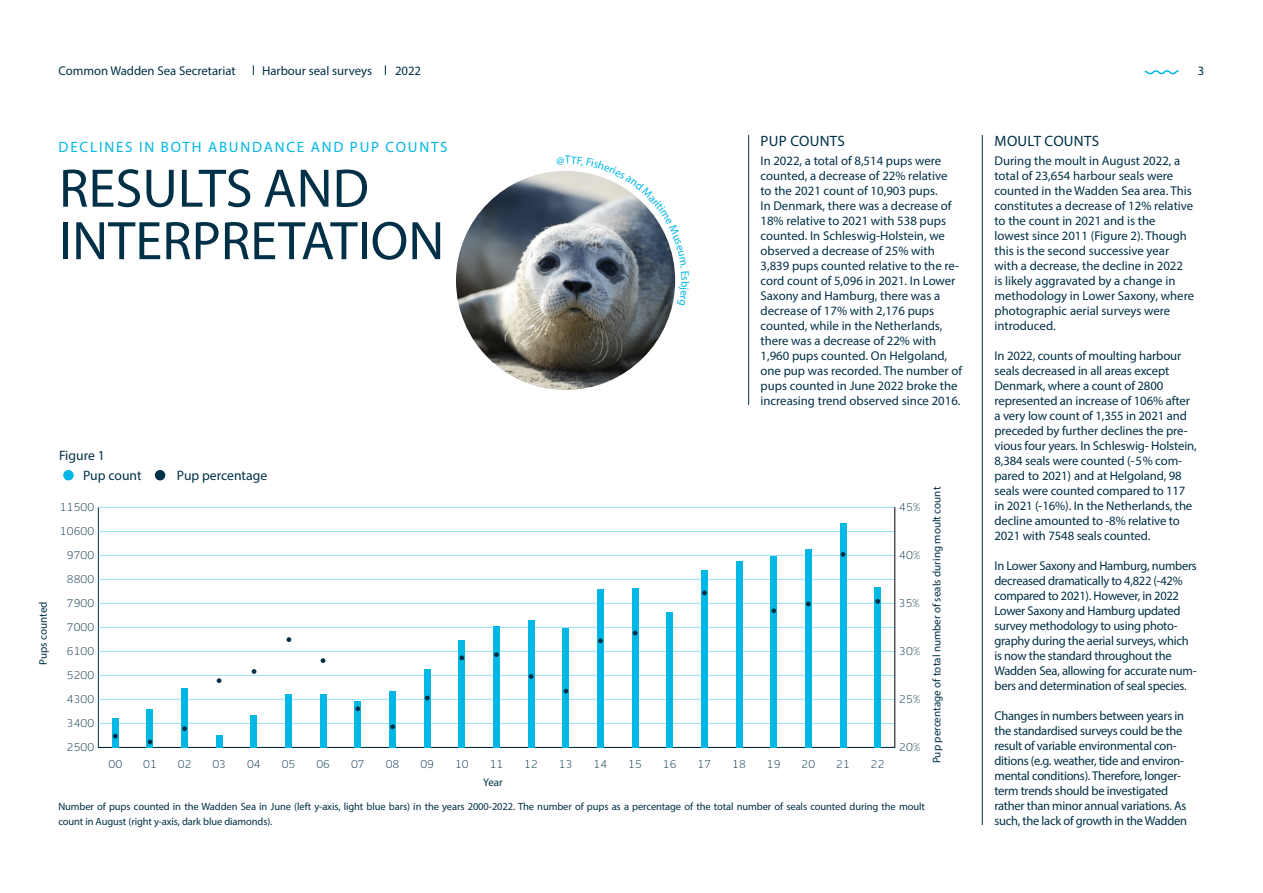
<style>
.page{position:relative;width:1263px;height:893px;background:#fff}
.page>*{position:absolute;margin:0;border:0;box-sizing:border-box;transform-origin:0 0}
.t1{font:54.75px/52.5px "Myriad Pro";color:#003047}
.t2{font:15px "Myriad Pro";letter-spacing:.12em;color:#00b7e5}
.t3{font:15px "Myriad Pro";letter-spacing:.02em;color:#003047}
.t4{font:13.65px "Myriad Pro";color:#003047}
.t5{font:12.75px/15px "Myriad Pro";letter-spacing:-.01em;color:#003047}
.t6{font:300 11.4px "Houschka Pro";color:#003047}
.t7{font:11.1px "Myriad Pro";color:#003047}
.t8{font:10.5px/15px "Myriad Pro";letter-spacing:-.01em;color:#003047}
</style>
<div class="page">
<svg style="left:1144px;top:70px;width:35px;height:5px"></svg>
<img style="left:456px;top:171px;width:219px;height:219px;border-radius:110px">
<hr style="left:98px;top:507px;width:1px;height:241px;background:#003047">
<hr style="left:99px;top:747px;width:796px;height:1px;background:#003047">
<hr style="left:99px;top:723px;width:796px;height:1px;background:#99e2f5">
<hr style="left:99px;top:699px;width:796px;height:1px;background:#99e2f5">
<hr style="left:99px;top:675px;width:796px;height:1px;background:#99e2f5">
<hr style="left:99px;top:651px;width:796px;height:1px;background:#99e2f5">
<hr style="left:99px;top:627px;width:796px;height:1px;background:#99e2f5">
<hr style="left:99px;top:603px;width:796px;height:1px;background:#99e2f5">
<hr style="left:99px;top:579px;width:796px;height:1px;background:#99e2f5">
<hr style="left:99px;top:555px;width:796px;height:1px;background:#99e2f5">
<hr style="left:99px;top:531px;width:796px;height:1px;background:#99e2f5">
<hr style="left:99px;top:507px;width:796px;height:1px;background:#99e2f5">
<div style="left:112px;top:718px;width:7px;height:29px;background:#00b7e5"></div>
<div style="left:146px;top:709px;width:7px;height:38px;background:#00b7e5"></div>
<div style="left:181px;top:688px;width:7px;height:59px;background:#00b7e5"></div>
<div style="left:216px;top:735px;width:7px;height:12px;background:#00b7e5"></div>
<div style="left:250px;top:715px;width:7px;height:32px;background:#00b7e5"></div>
<div style="left:285px;top:694px;width:7px;height:53px;background:#00b7e5"></div>
<div style="left:320px;top:694px;width:7px;height:53px;background:#00b7e5"></div>
<div style="left:354px;top:701px;width:7px;height:46px;background:#00b7e5"></div>
<div style="left:389px;top:691px;width:7px;height:56px;background:#00b7e5"></div>
<div style="left:424px;top:669px;width:7px;height:78px;background:#00b7e5"></div>
<div style="left:458px;top:640px;width:7px;height:107px;background:#00b7e5"></div>
<div style="left:493px;top:626px;width:7px;height:121px;background:#00b7e5"></div>
<div style="left:528px;top:620px;width:7px;height:127px;background:#00b7e5"></div>
<div style="left:562px;top:628px;width:7px;height:119px;background:#00b7e5"></div>
<div style="left:597px;top:589px;width:7px;height:158px;background:#00b7e5"></div>
<div style="left:632px;top:588px;width:7px;height:159px;background:#00b7e5"></div>
<div style="left:666px;top:612px;width:7px;height:135px;background:#00b7e5"></div>
<div style="left:701px;top:570px;width:7px;height:177px;background:#00b7e5"></div>
<div style="left:736px;top:561px;width:6px;height:186px;background:#00b7e5"></div>
<div style="left:770px;top:556px;width:7px;height:191px;background:#00b7e5"></div>
<div style="left:805px;top:549px;width:7px;height:198px;background:#00b7e5"></div>
<div style="left:839px;top:523px;width:7px;height:224px;background:#00b7e5"></div>
<div style="left:874px;top:587px;width:7px;height:160px;background:#00b7e5"></div>
<hr style="left:894px;top:507px;width:1px;height:241px;background:#000">
<svg style="left:113px;top:734px;width:5px;height:4px"></svg>
<svg style="left:182px;top:726px;width:5px;height:5px"></svg>
<svg style="left:390px;top:724px;width:5px;height:5px"></svg>
<svg style="left:425px;top:696px;width:5px;height:4px"></svg>
<svg style="left:563px;top:689px;width:5px;height:4px"></svg>
<svg style="left:148px;top:739px;width:4px;height:5px"></svg>
<svg style="left:217px;top:678px;width:4px;height:5px"></svg>
<svg style="left:529px;top:674px;width:4px;height:5px"></svg>
<svg style="left:252px;top:669px;width:4px;height:5px"></svg>
<svg style="left:286px;top:637px;width:5px;height:5px"></svg>
<svg style="left:598px;top:638px;width:5px;height:5px"></svg>
<svg style="left:633px;top:631px;width:4px;height:4px"></svg>
<svg style="left:771px;top:608px;width:5px;height:5px"></svg>
<svg style="left:806px;top:602px;width:5px;height:4px"></svg>
<svg style="left:875px;top:599px;width:5px;height:5px"></svg>
<svg style="left:841px;top:552px;width:4px;height:5px"></svg>
<svg style="left:702px;top:590px;width:5px;height:5px"></svg>
<svg style="left:321px;top:658px;width:4px;height:5px"></svg>
<svg style="left:459px;top:655px;width:5px;height:5px"></svg>
<svg style="left:494px;top:652px;width:5px;height:5px"></svg>
<svg style="left:355px;top:706px;width:5px;height:5px"></svg>
<div style="left:63px;top:470px;width:11px;height:10px;background:#00b7e5;border-radius:50%"></div>
<div style="left:155px;top:470px;width:10px;height:10px;background:#003047;border-radius:50%"></div>
<hr style="left:748px;top:135px;width:1px;height:270px;background:#003047">
<hr style="left:982px;top:135px;width:1px;height:690px;background:#003047">
<svg style="left:557px;top:171px;width:119px;height:134px"></svg>
<p class="t5" style="left:58px;top:63px;width:179px">Common Wadden Sea Secretariat</p>
<p class="t5" style="left:262px;top:63px;width:112px">Harbour seal surveys</p>
<p class="t5" style="left:395px;top:63px;width:28px">2022</p>
<p class="t5" style="left:1198px;top:63px;width:8px">3</p>
<p class="t2" style="left:59px;top:138px;width:390px">DECLINES IN BOTH ABUNDANCE AND PUP COUNTS</p>
<p class="t1" style="left:59px;top:161px;width:387px">RESULTS AND<br>INTERPRETATION</p>
<p class="t3" style="left:761px;top:132px;width:86px">PUP COUNTS</p>
<p class="t5" style="left:760px;top:153px;width:203px">In 2022, a total of 8,514 pups were counted, a decrease of 22% relative<br>to the 2021 count of 10,903 pups.<br>In Denmark, there was a decrease of 18% relative to 2021 with 538 pups counted. In Schleswig-Holstein, we observed a decrease of 25% with 3,839 pups counted relative to the re&shy;cord count of 5,096 in 2021. In Lower Saxony and Hamburg, there was a decrease of 17% with 2,176 pups counted, while in the Netherlands, there was a decrease of 22% with 1,960 pups counted. On Helgoland, one pup was recorded. The number of pups counted in June 2022 broke the increasing trend observed since 2016.</p>
<p class="t7" style="left:36px;top:665px;width:65px;rotate:-90deg">Pups counted</p>
<p class="t4" style="left:59px;top:447px;width:47px">Figure 1</p>
<p class="t4" style="left:83px;top:467px;width:60px">Pup count</p>
<p class="t4" style="left:177px;top:467px;width:92px">Pup percentage</p>
<p class="t6" style="left:60px;top:499px;width:36px">11500</p>
<p class="t6" style="left:60px;top:523px;width:36px">10600</p>
<p class="t6" style="left:67px;top:547px;width:29px">9700</p>
<p class="t6" style="left:67px;top:571px;width:29px">8800</p>
<p class="t6" style="left:67px;top:595px;width:29px">7900</p>
<p class="t6" style="left:67px;top:619px;width:29px">7000</p>
<p class="t6" style="left:67px;top:643px;width:29px">6100</p>
<p class="t6" style="left:67px;top:667px;width:29px">5200</p>
<p class="t6" style="left:67px;top:691px;width:29px">4300</p>
<p class="t6" style="left:67px;top:715px;width:29px">3400</p>
<p class="t6" style="left:67px;top:739px;width:29px">2500</p>
<p class="t6" style="left:108px;top:757px;width:15px">00</p>
<p class="t6" style="left:143px;top:757px;width:15px">01</p>
<p class="t6" style="left:178px;top:757px;width:15px">02</p>
<p class="t6" style="left:212px;top:757px;width:15px">03</p>
<p class="t6" style="left:247px;top:757px;width:15px">04</p>
<p class="t6" style="left:282px;top:757px;width:15px">05</p>
<p class="t6" style="left:316px;top:757px;width:15px">06</p>
<p class="t6" style="left:351px;top:757px;width:15px">07</p>
<p class="t6" style="left:386px;top:757px;width:15px">08</p>
<p class="t6" style="left:420px;top:757px;width:15px">09</p>
<p class="t6" style="left:455px;top:757px;width:15px">10</p>
<p class="t6" style="left:490px;top:757px;width:15px">11</p>
<p class="t6" style="left:524px;top:757px;width:15px">12</p>
<p class="t6" style="left:559px;top:757px;width:15px">13</p>
<p class="t6" style="left:594px;top:757px;width:15px">14</p>
<p class="t6" style="left:628px;top:757px;width:15px">15</p>
<p class="t6" style="left:663px;top:757px;width:15px">16</p>
<p class="t6" style="left:698px;top:757px;width:15px">17</p>
<p class="t6" style="left:732px;top:757px;width:15px">18</p>
<p class="t6" style="left:767px;top:757px;width:15px">19</p>
<p class="t6" style="left:801px;top:757px;width:15px">20</p>
<p class="t6" style="left:836px;top:757px;width:15px">21</p>
<p class="t6" style="left:871px;top:757px;width:15px">22</p>
<p class="t7" style="left:483px;top:775px;width:21px">Year</p>
<p class="t6" style="left:899px;top:499px;width:22px">45%</p>
<p class="t6" style="left:899px;top:548px;width:22px">40%</p>
<p class="t6" style="left:899px;top:596px;width:22px">35%</p>
<p class="t6" style="left:899px;top:643px;width:22px">30%</p>
<p class="t6" style="left:899px;top:692px;width:22px">25%</p>
<p class="t6" style="left:899px;top:739px;width:22px">20%</p>
<p class="t7" style="left:930px;top:763px;width:278px;rotate:-90deg">Pup percentage of total number of seals during moult count</p>
<p class="t8" style="left:58px;top:799px;width:868px">Number of pups counted in the Wadden Sea in June (left y-axis, light blue bars) in the years 2000-2022. The number of pups as a percentage of the total number of seals counted during the moult count in August (right y-axis, dark blue diamonds).</p>
<p class="t3" style="left:995px;top:132px;width:106px">MOULT COUNTS</p>
<p class="t5" style="left:994px;top:153px;width:201px">During the moult in August 2022, a total of 23,654 harbour seals were counted in the Wadden Sea area. This constitutes a decrease of 12% relative to the count in 2021 and is the<br>lowest since 2011 (Figure 2). Though this is the second successive year with a decrease, the decline in 2022 is likely aggravated by a change in methodology in Lower Saxony, where photographic aerial surveys were introduced.</p>
<p class="t5" style="left:994px;top:348px;width:204px">In 2022, counts of moulting harbour seals decreased in all areas except Denmark, where a count of 2800 represented an increase of 106% after a very low count of 1,355 in 2021 and preceded by further declines the pre&shy;vious four years. In Schleswig- Holstein, 8,384 seals were counted (-5% com&shy;pared to 2021) and at Helgoland, 98 seals were counted compared to 117 in 2021 (-16%). In the Netherlands, the decline amounted to -8% relative to 2021 with 7548 seals counted.</p>
<p class="t5" style="left:994px;top:558px;width:204px">In Lower Saxony and Hamburg, numbers decreased dramatically to 4,822 (-42% compared to 2021). However, in 2022<br>Lower Saxony and Hamburg updated survey methodology to using photo&shy;graphy during the aerial surveys, which is now the standard throughout the Wadden Sea, allowing for accurate num&shy;bers and determination of seal species.</p>
<p class="t5" style="left:994px;top:708px;width:194px">Changes in numbers between years in the standardised surveys could be the result of variable environmental con&shy;ditions (e.g. weather, tide and environ&shy;mental conditions). Therefore, longer&shy;term trends should be investigated rather than minor annual variations. As such, the lack of growth in the Wadden</p>
</div>
